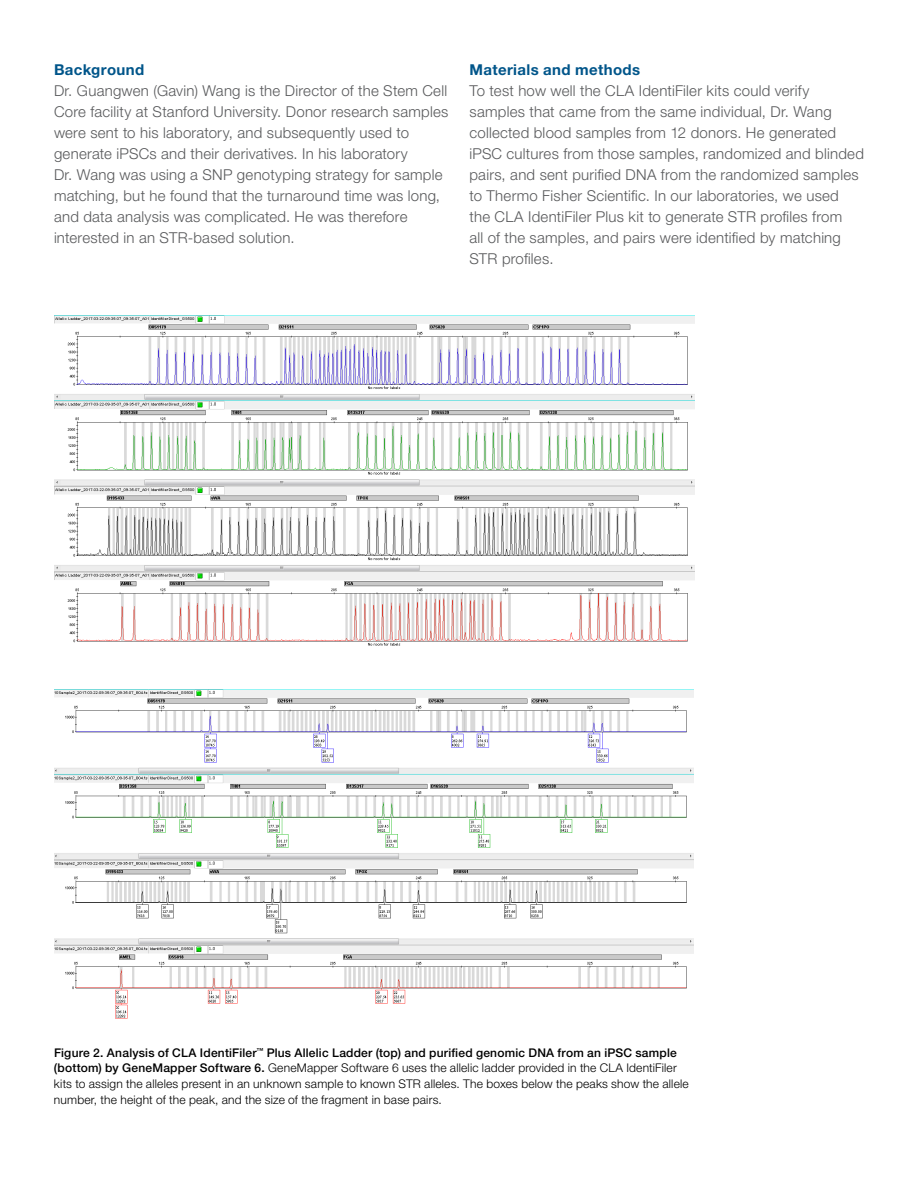
<style>
.page{position:relative;width:918px;height:1188px;background:#fff}
.page>*{position:absolute;margin:0;border:0;box-sizing:border-box;transform-origin:0 0}
.t1{font:300 15px/21px "Helvetica Neue LTW1 G";letter-spacing:.015em;color:#58595b}
.t2{font:700 15px "Helvetica Neue LTW1 G";letter-spacing:.025em;color:#00558a}
.t3{font:300 12px/15.8px "Helvetica Neue LTW1 G";letter-spacing:.015em;color:#000}
.s1{font-weight:500}
</style>
<div class="page">
<img style="left:54px;top:315px;width:640px;height:330px">
<img style="left:54px;top:689px;width:640px;height:330px">
<p class="t2" style="left:54px;top:60px;width:92px">Background</p>
<p class="t1" style="left:54px;top:80px;width:396px">Dr. Guangwen (Gavin) Wang is the Director of the Stem Cell Core facility at Stanford University. Donor research samples were sent to his laboratory, and subsequently used to generate iPSCs and their derivatives. In his laboratory<br>Dr. Wang was using a SNP genotyping strategy for sample matching, but he found that the turnaround time was long, and data analysis was complicated. He was therefore interested in an STR-based solution.</p>
<p class="t2" style="left:470px;top:60px;width:172px">Materials and methods</p>
<p class="t1" style="left:470px;top:80px;width:396px">To test how well the CLA IdentiFiler kits could verify samples that came from the same individual, Dr. Wang collected blood samples from 12 donors. He generated iPSC cultures from those samples, randomized and blinded pairs, and sent purified DNA from the randomized samples to Thermo Fisher Scientific. In our laboratories, we used<br>the CLA IdentiFiler Plus kit to generate STR profiles from<br>all of the samples, and pairs were identified by matching STR profiles.</p>
<p class="t3" style="left:54px;top:1045px;width:636px"><span class="s1">Figure 2. Analysis of CLA IdentiFiler</span><sup>™</sup> <span class="s1">Plus Allelic Ladder (top) and purified genomic DNA from an iPSC sample (bottom) by GeneMapper Software 6.</span> GeneMapper Software 6 uses the allelic ladder provided in the CLA IdentiFiler kits to assign the alleles present in an unknown sample to known STR alleles. The boxes below the peaks show the allele number, the height of the peak, and the size of the fragment in base pairs.</p>
</div>
